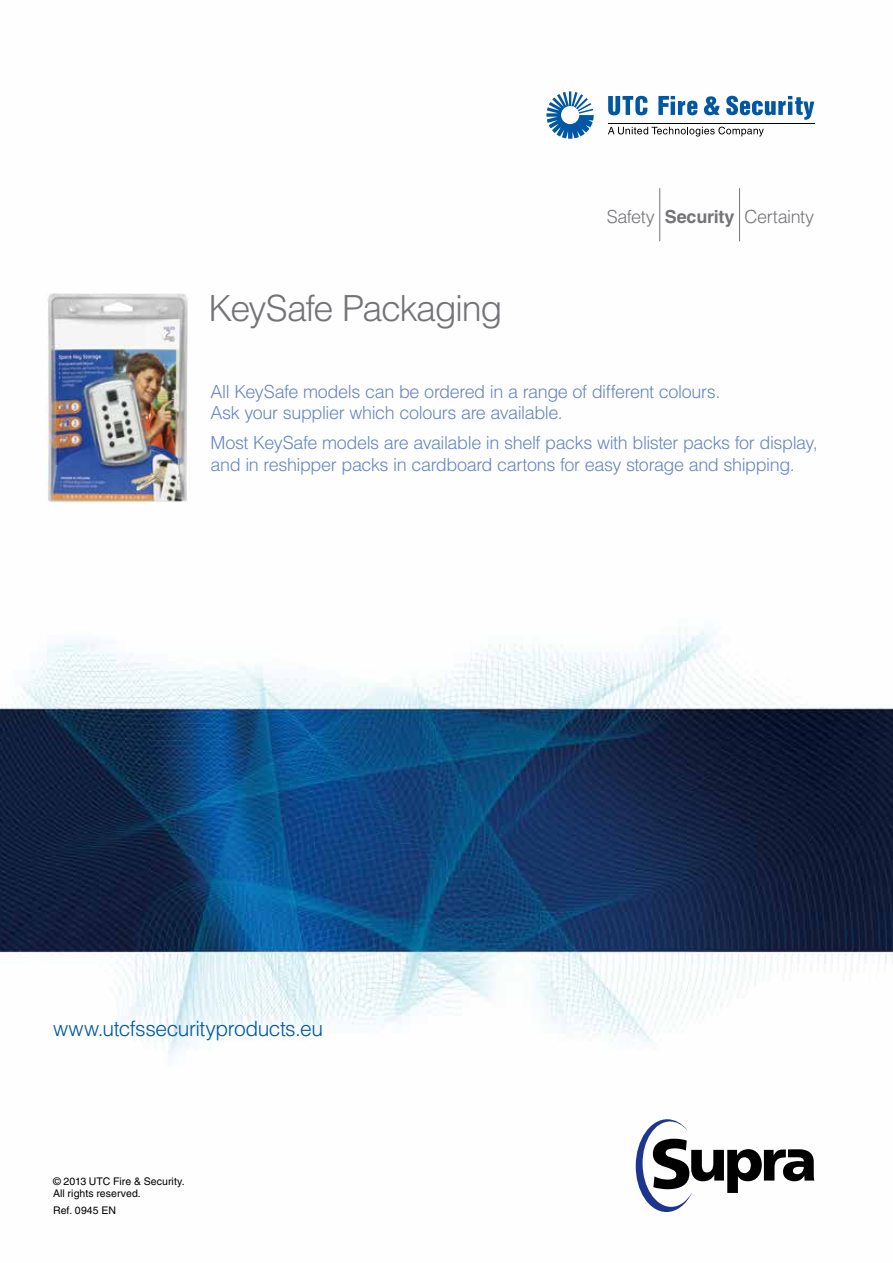
<style>
.page{position:relative;width:893px;height:1263px;background:#fff}
.page>*{position:absolute;margin:0;border:0;box-sizing:border-box;transform-origin:0 0}
.t1{font:300 36px "Helvetica LT Std";letter-spacing:-.04em;color:#757378}
.t2{font:300 21px "Helvetica LT Std";letter-spacing:-.025em;color:#0057a3}
.t3{font:300 18px/21.6px "Helvetica LT Std";letter-spacing:-.025em;color:#6786c1}
.t4{font:300 18px "Helvetica LT Std";letter-spacing:-.02em;color:#757378}
.t5{font:10.5px/12px "Helvetica LT Std";letter-spacing:.005em;color:#000}
.s1{font-weight:700}
</style>
<div class="page">
<img style="left:0;top:95px;width:893px;height:1086px">
<img style="left:47px;top:292px;width:143px;height:212px">
<hr style="left:659px;top:188px;width:1px;height:53px;background:#757378">
<hr style="left:739px;top:188px;width:1px;height:53px;background:#757378">
<hr style="left:608px;top:123px;width:206px;height:1px;background:#000">
<svg style="left:608px;top:127px;width:156px;height:10px"></svg>
<svg style="left:546px;top:91px;width:48px;height:48px"></svg>
<svg style="left:608px;top:96px;width:39px;height:19px"></svg>
<svg style="left:658px;top:96px;width:39px;height:19px"></svg>
<svg style="left:704px;top:96px;width:15px;height:19px"></svg>
<svg style="left:726px;top:96px;width:88px;height:24px"></svg>
<svg style="left:636px;top:1119px;width:178px;height:93px"></svg>
<h1 class="t1" style="left:208px;top:286px;width:295px">KeySafe Packaging</h1>
<p class="t4" style="left:607px;top:206px;width:209px">Safety <span class="s1">Security</span> Certainty</p>
<p class="t3" style="left:210px;top:380px;width:511px">All KeySafe models can be ordered in a range of different colours.<br>Ask your supplier which colours are available.</p>
<p class="t3" style="left:210px;top:432px;width:609px">Most KeySafe models are available in shelf packs with blister packs for display, and in reshipper packs in cardboard cartons for easy storage and shipping.</p>
<p class="t2" style="left:53px;top:1015px;width:271px">www.utcfssecurityproducts.eu</p>
<p class="t5" style="left:53px;top:1176px;width:133px">© 2013 UTC Fire &amp; Security.<br>All rights reserved.</p>
<p class="t5" style="left:53px;top:1204px;width:64px">Ref. 0945 EN</p>
</div>
